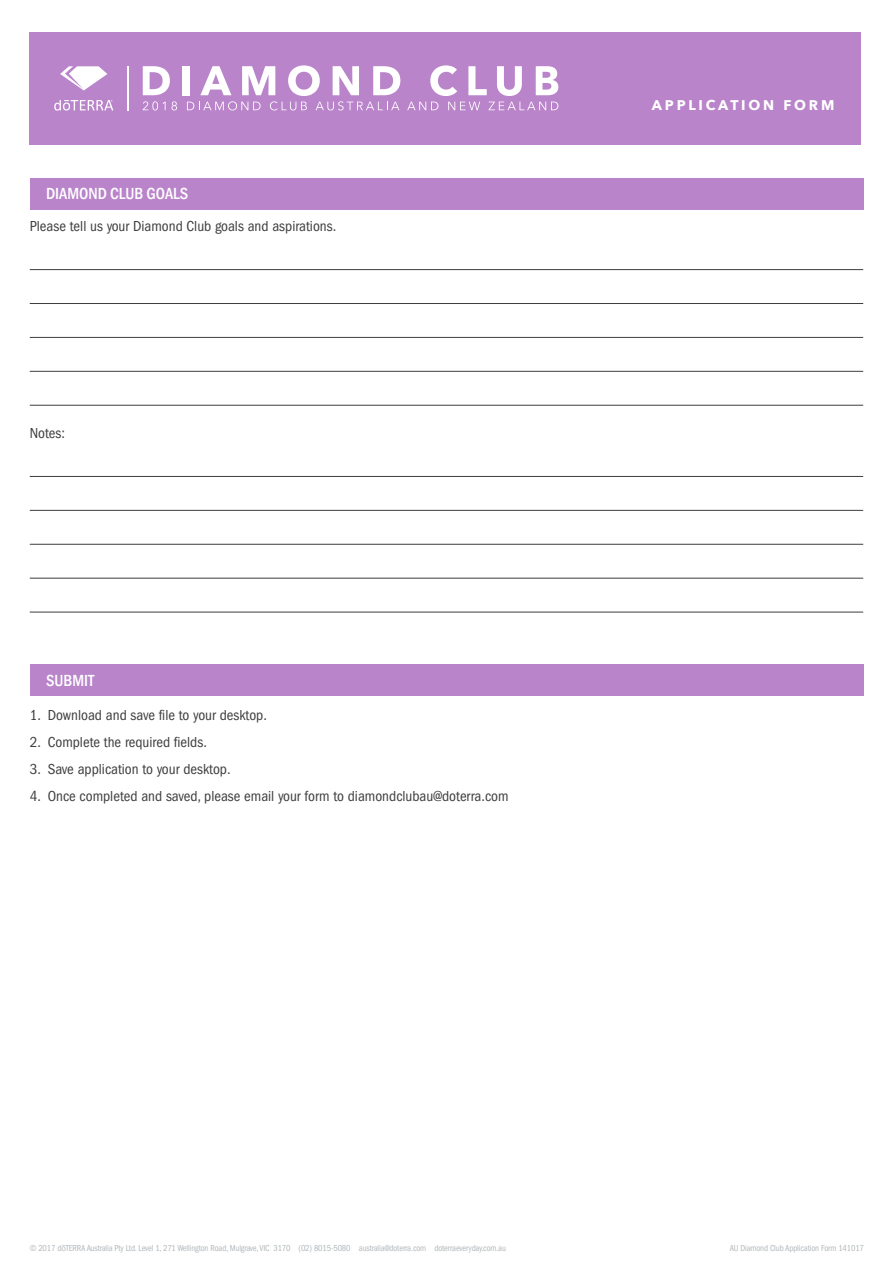
<style>
.page{position:relative;width:893px;height:1263px;background:#fff}
.page>*{position:absolute;margin:0;border:0;box-sizing:border-box;transform-origin:0 0}
.t1{font:500 condensed 16.5px "Franklin Gothic";color:#fff}
.t2{font:condensed 15px "Franklin Gothic";color:#3e3e3f}
.t3{font:700 13.95px "Avenir Next";letter-spacing:.2em;color:#fff}
.t4{font:condensed 9px "Franklin Gothic";letter-spacing:-.02em;color:#b2b7bb;scale:.96 1}
.s1{font-stretch:normal}
</style>
<div class="page">
<div style="left:30px;top:664px;width:833px;height:32px;background:#b984ca"></div>
<div style="left:30px;top:178px;width:833px;height:31px;background:#b984ca"></div>
<hr style="left:30px;top:269px;width:833px;height:1px;background:#3e3e3f">
<hr style="left:30px;top:476px;width:833px;height:1px;background:#3e3e3f">
<hr style="left:30px;top:303px;width:833px;height:1px;background:#3e3e3f">
<hr style="left:30px;top:510px;width:833px;height:1px;background:#3e3e3f">
<hr style="left:30px;top:337px;width:833px;height:1px;background:#3e3e3f">
<hr style="left:30px;top:544px;width:833px;height:1px;background:#3e3e3f">
<hr style="left:30px;top:371px;width:833px;height:1px;background:#3e3e3f">
<hr style="left:30px;top:578px;width:833px;height:1px;background:#3e3e3f">
<hr style="left:30px;top:405px;width:833px;height:1px;background:#3e3e3f">
<hr style="left:30px;top:612px;width:833px;height:1px;background:#3e3e3f">
<div style="left:29px;top:33px;width:831px;height:112px;background:#b984ca"></div>
<svg style="left:54px;top:100px;width:59px;height:11px"></svg>
<svg style="left:60px;top:66px;width:47px;height:24px"></svg>
<svg style="left:143px;top:66px;width:27px;height:29px"></svg>
<div style="left:183px;top:66px;width:7px;height:29px;background:#fff"></div>
<svg style="left:430px;top:65px;width:27px;height:31px"></svg>
<svg style="left:468px;top:66px;width:19px;height:29px"></svg>
<svg style="left:497px;top:66px;width:25px;height:30px"></svg>
<svg style="left:536px;top:66px;width:22px;height:29px"></svg>
<svg style="left:143px;top:101px;width:23px;height:9px"></svg>
<svg style="left:172px;top:101px;width:5px;height:9px"></svg>
<svg style="left:187px;top:65px;width:213px;height:45px"></svg>
<svg style="left:407px;top:102px;width:31px;height:8px"></svg>
<svg style="left:448px;top:102px;width:32px;height:8px"></svg>
<svg style="left:489px;top:102px;width:69px;height:8px"></svg>
<hr style="left:127px;top:66px;width:2px;height:44px;background:#fff">
<p class="t1" style="left:46px;top:183px;width:144px">DIAMOND CLUB GOALS</p>
<p class="t2" style="left:30px;top:217px;width:308px">Please tell us your Diamond Club goals and aspirations.</p>
<p class="t2" style="left:30px;top:424px;width:37px">Notes:</p>
<p class="t1" style="left:46px;top:670px;width:50px">SUBMIT</p>
<p class="t2" style="left:30px;top:707px;width:239px">1. Download and save file to your desktop.</p>
<p class="t2" style="left:30px;top:734px;width:179px">2. Complete the required fields.</p>
<p class="t2" style="left:30px;top:761px;width:202px">3. Save application to your desktop.</p>
<p class="t2" style="left:30px;top:788px;width:480px">4. Once completed and saved, please email your form to diamondclubau@doterra.com</p>
<p class="t3" style="left:652px;top:93px;width:184px">APPLICATION FORM</p>
<p class="t4" style="left:30px;top:1243px;width:498px">© 2017 d<span class="s1">ō</span>TERRA Australia Pty Ltd. Level 1, 271 Wellington Road, Mulgrave, VIC 3170 (02) 8015-5080 australia@doterra.com doterraeveryday.com.au</p>
<p class="t4" style="left:730px;top:1243px;width:141px">AU Diamond Club Application Form 141017</p>
</div>
